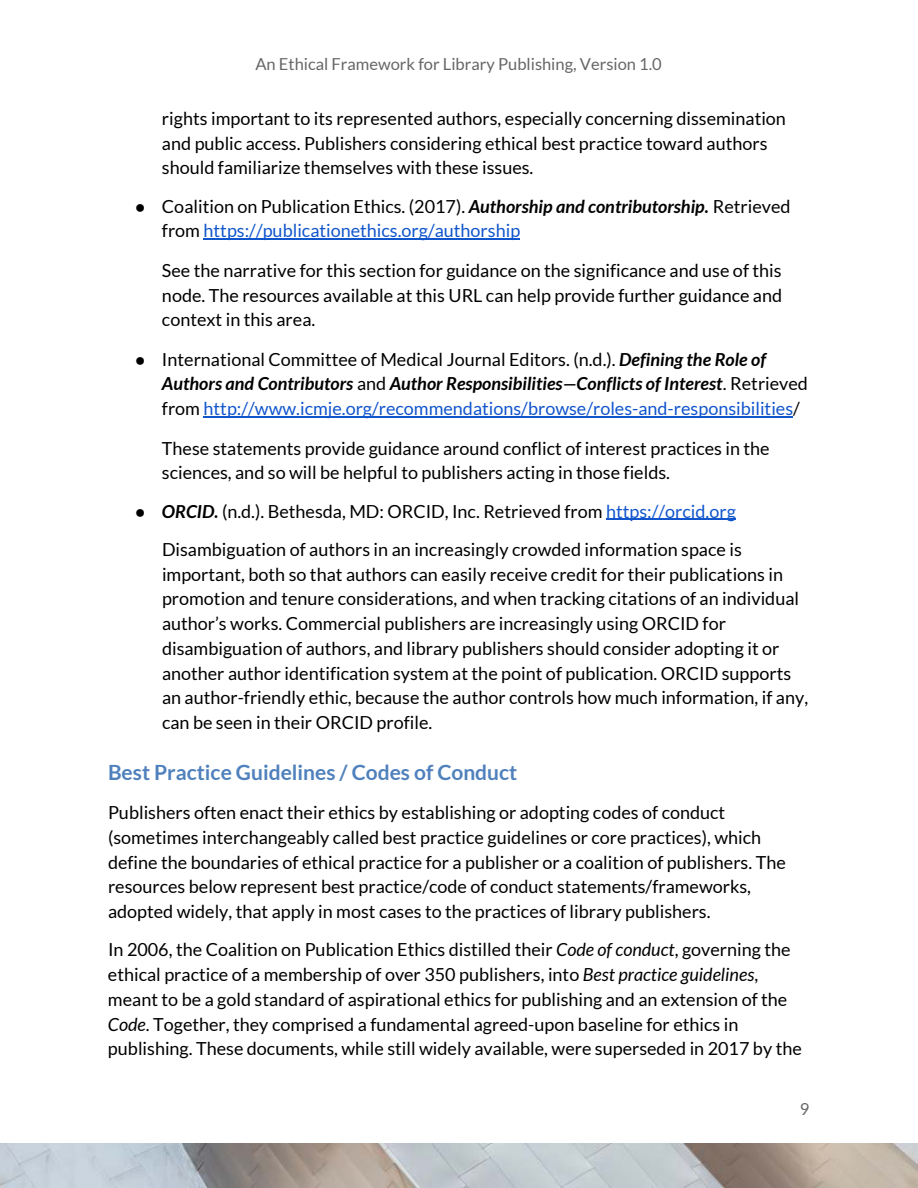
<style>
.page{position:relative;width:918px;height:1188px;background:#fff}
.page>*{position:absolute;margin:0;border:0;box-sizing:border-box;transform-origin:0 0}
.t1{font:700 21px "Lato";color:#4f81bd}
.t2{font:18px/24.8px "Lato";color:#000}
.t3{font:italic 700 18px/24.8px "Lato";color:#000}
.t4{font:16.5px "Lato";color:#666}
.s1{font-family:"Arial"}
.s2{font-weight:700;font-style:italic}
.s3{color:#15c}
.s4{font-family:"Arial";font-weight:400;font-style:normal}
.s5{font-weight:400;font-style:normal}
.s6{font-weight:400;font-style:normal;color:#15c}
.s7{font-family:"Arial";font-weight:700;font-style:italic}
.s8{font-style:italic}
</style>
<div class="page">
<hr style="left:204px;top:238px;width:316px;height:2px;background:#15c">
<hr style="left:204px;top:416px;width:589px;height:1px;background:#15c">
<hr style="left:606px;top:519px;width:130px;height:1px;background:#15c">
<img style="left:0;top:1144px;width:918px;height:44px">
<p class="t4" style="left:255px;top:53px;width:408px">An Ethical Framework for Library Publishing, Version 1.0</p>
<p class="t2" style="left:162px;top:106px;width:626px">rights important to its represented authors, especially concerning dissemination and public access. Publishers considering ethical best practice toward authors should familiarize themselves with these issues.</p>
<p class="t2" style="left:162px;top:193px;width:630px;text-indent:-27px"><span class="s1">●</span> Coalition on Publication Ethics. (2017). <span class="s2">Authorship and contributorship.</span> Retrieved from <span class="s3">https://publicationethics.org/authorship</span></p>
<p class="t2" style="left:162px;top:257px;width:622px;text-align:justify">See the narrative for this section for guidance on the significance and use of this node. The resources available at this URL can help provide further guidance and context in this area.</p>
<p class="t3" style="left:162px;top:346px;width:648px;text-indent:-27px"><span class="s4">●</span> <span class="s5">International Committee of Medical Journal Editors. (n.d.).</span> Defining the Role of<br>Authors and Contributors <span class="s5">and</span> Author Responsibilities—Conflicts of Interest<span class="s5">. Retrieved from</span> <span class="s6">http://www.icmje.org/recommendations/browse/roles-and-responsibilities</span><span class="s5">/</span></p>
<p class="t2" style="left:162px;top:435px;width:609px">These statements provide guidance around conflict of interest practices in the sciences, and so will be helpful to publishers acting in those fields.</p>
<p class="t2" style="left:162px;top:491px;width:581px;line-height:38.2px;text-indent:-27px"><span class="s7">●</span> <span class="s2">ORCID.</span> (n.d.). Bethesda, MD: ORCID, Inc. Retrieved from <span class="s3">https://orcid.org<br></span>Disambiguation of authors in an increasingly crowded information space is</p>
<p class="t2" style="left:162px;top:561px;width:648px">important, both so that authors can easily receive credit for their publications in promotion and tenure considerations, and when tracking citations of an individual author’s works. Commercial publishers are increasingly using ORCID for disambiguation of authors, and library publishers should consider adopting it or another author identification system at the point of publication. ORCID supports an author-friendly ethic, because the author controls how much information, if any, can be seen in their ORCID profile.</p>
<p class="t1" style="left:108px;top:759px;width:411px">Best Practice Guidelines / Codes of Conduct</p>
<p class="t2" style="left:108px;top:800px;width:679px">Publishers often enact their ethics by establishing or adopting codes of conduct (sometimes interchangeably called best practice guidelines or core practices), which define the boundaries of ethical practice for a publisher or a coalition of publishers. The resources below represent best practice/code of conduct statements/frameworks, adopted widely, that apply in most cases to the practices of library publishers.</p>
<p class="t2" style="left:108px;top:937px;width:695px">In 2006, the Coalition on Publication Ethics distilled their <span class="s8">Code of conduct</span>, governing the ethical practice of a membership of over 350 publishers, into <span class="s8">Best practice guidelines</span>, meant to be a gold standard of aspirational ethics for publishing and an extension of the <span class="s8">Code</span>. Together, they comprised a fundamental agreed-upon baseline for ethics in publishing. These documents, while still widely available, were superseded in 2017 by the</p>
<p class="t4" style="left:800px;top:1099px;width:11px">9</p>
</div>
